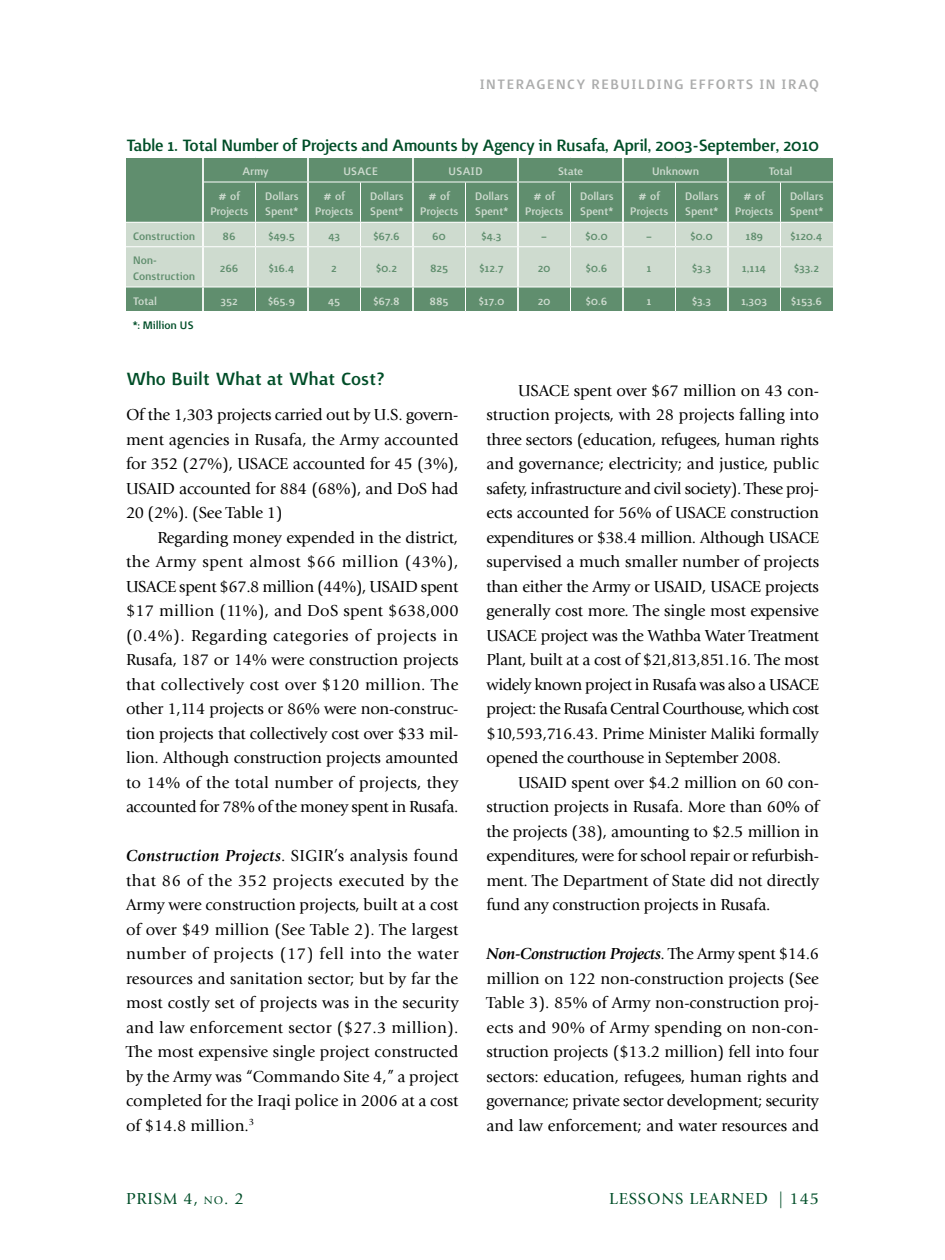
<style>
.page{position:relative;width:945px;height:1260px;background:#fff}
.page>*{position:absolute;margin:0;border:0;box-sizing:border-box;transform-origin:0 0}
.t1{font:500 22.75px "Surface";color:#004e28}
.t2{font:500 21px "Surface";letter-spacing:-.02em;color:#004e28}
.t3{font:500 17.5px "Surface";letter-spacing:.07em;color:#abacac}
.t4{font:16.62px/24.5px "Giovanni Std";letter-spacing:-.015em;color:#000;text-align:justify}
.t5{font:16.62px "Giovanni Std";letter-spacing:.05em;color:#004e28}
.t6{font:500 14px/15.8px "Surface";letter-spacing:-.01em;color:#cedbcf;text-align:center}
.t7{font:500 14px/15.8px "Surface";letter-spacing:-.01em;color:#608e6e}
.t8{font:500 14px "Surface";letter-spacing:-.01em;color:#004e28}
.s1{font-weight:700;font-style:italic}
.s2{font-size:11.72px}
</style>
<div class="page">
<div style="left:126px;top:158px;width:707px;height:24px;background:#608e6e"></div>
<hr style="left:202px;top:158px;width:2px;height:24px;background:#fff">
<hr style="left:307px;top:158px;width:2px;height:24px;background:#fff">
<hr style="left:412px;top:158px;width:2px;height:24px;background:#fff">
<hr style="left:517px;top:158px;width:2px;height:24px;background:#fff">
<hr style="left:622px;top:158px;width:2px;height:24px;background:#fff">
<hr style="left:727px;top:158px;width:2px;height:24px;background:#fff">
<svg style="left:126px;top:182px;width:707px;height:129px;background:#9cb8a3"></svg>
<p class="t3" style="left:479px;top:76px;width:341px">Interagency Rebuilding Efforts In Iraq</p>
<p class="t2" style="left:126px;top:135px;width:695px">Table 1. Total Number of Projects and Amounts by Agency in Rusafa, April, 2003-September, 2010</p>
<p class="t6" style="left:242px;top:164px;width:28px">Army</p>
<p class="t6" style="left:343px;top:164px;width:36px">USACE</p>
<p class="t6" style="left:448px;top:164px;width:36px">USAID</p>
<p class="t6" style="left:558px;top:164px;width:27px">State</p>
<p class="t6" style="left:652px;top:164px;width:49px">Unknown</p>
<p class="t6" style="left:768px;top:164px;width:26px">Total</p>
<p class="t6" style="left:210px;top:188px;width:40px"># of<br>Projects</p>
<p class="t6" style="left:265px;top:188px;width:35px;text-align:left">Dollars<br>Spent*</p>
<p class="t6" style="left:315px;top:188px;width:40px"># of<br>Projects</p>
<p class="t6" style="left:370px;top:188px;width:35px;text-align:left">Dollars<br>Spent*</p>
<p class="t6" style="left:420px;top:188px;width:40px"># of<br>Projects</p>
<p class="t6" style="left:475px;top:188px;width:35px;text-align:left">Dollars<br>Spent*</p>
<p class="t6" style="left:525px;top:188px;width:40px"># of<br>Projects</p>
<p class="t6" style="left:580px;top:188px;width:35px;text-align:left">Dollars<br>Spent*</p>
<p class="t6" style="left:630px;top:188px;width:40px"># of<br>Projects</p>
<p class="t6" style="left:685px;top:188px;width:35px;text-align:left">Dollars<br>Spent*</p>
<p class="t6" style="left:735px;top:188px;width:40px"># of<br>Projects</p>
<p class="t6" style="left:790px;top:188px;width:35px;text-align:left">Dollars<br>Spent*</p>
<p class="t7" style="left:133px;top:228px;width:64px">Construction</p>
<p class="t7" style="left:223px;top:228px;width:15px">86</p>
<p class="t7" style="left:268px;top:228px;width:28px">$49.5</p>
<p class="t7" style="left:328px;top:228px;width:14px">43</p>
<p class="t7" style="left:373px;top:228px;width:28px">$67.6</p>
<p class="t7" style="left:432px;top:228px;width:15px">60</p>
<p class="t7" style="left:482px;top:228px;width:22px">$4.3</p>
<p class="t7" style="left:541px;top:228px;width:8px">–</p>
<p class="t7" style="left:585px;top:228px;width:24px">$0.0</p>
<p class="t7" style="left:646px;top:228px;width:8px">–</p>
<p class="t7" style="left:690px;top:228px;width:24px">$0.0</p>
<p class="t7" style="left:745px;top:228px;width:19px">189</p>
<p class="t7" style="left:791px;top:228px;width:34px">$120.4</p>
<p class="t7" style="left:133px;top:253px;width:64px">Non-<br>Construction</p>
<p class="t7" style="left:220px;top:261px;width:20px">266</p>
<p class="t7" style="left:269px;top:261px;width:27px">$16.4</p>
<p class="t7" style="left:331px;top:261px;width:7px">2</p>
<p class="t7" style="left:376px;top:261px;width:22px">$0.2</p>
<p class="t7" style="left:430px;top:261px;width:20px">825</p>
<p class="t7" style="left:480px;top:261px;width:26px">$12.7</p>
<p class="t7" style="left:538px;top:261px;width:14px">20</p>
<p class="t7" style="left:586px;top:261px;width:23px">$0.6</p>
<p class="t7" style="left:647px;top:261px;width:7px">1</p>
<p class="t7" style="left:692px;top:261px;width:21px">$3.3</p>
<p class="t7" style="left:742px;top:261px;width:26px">1,114</p>
<p class="t7" style="left:794px;top:261px;width:26px">$33.2</p>
<p class="t6" style="left:133px;top:293px;width:26px">Total</p>
<p class="t6" style="left:220px;top:293px;width:19px">352</p>
<p class="t6" style="left:268px;top:293px;width:28px">$65.9</p>
<p class="t6" style="left:328px;top:293px;width:14px">45</p>
<p class="t6" style="left:373px;top:293px;width:28px">$67.8</p>
<p class="t6" style="left:430px;top:293px;width:21px">885</p>
<p class="t6" style="left:479px;top:293px;width:27px">$17.0</p>
<p class="t6" style="left:538px;top:293px;width:14px">20</p>
<p class="t6" style="left:586px;top:293px;width:23px">$0.6</p>
<p class="t6" style="left:647px;top:293px;width:7px">1</p>
<p class="t6" style="left:692px;top:293px;width:21px">$3.3</p>
<p class="t6" style="left:741px;top:293px;width:28px">1,303</p>
<p class="t6" style="left:791px;top:293px;width:32px">$153.6</p>
<p class="t8" style="left:133px;top:319px;width:62px">*: Million US</p>
<h1 class="t1" style="left:126px;top:368px;width:260px">Who Built What at What Cost?</h1>
<p class="t4" style="left:126px;top:402px;width:334px">Of the 1,303 projects carried out by U.S. govern&shy;ment agencies in Rusafa, the Army accounted for 352 (27%), USACE accounted for 45 (3%), USAID accounted for 884 (68%), and DoS had 20 (2%). (See Table 1)</p>
<p class="t4" style="left:126px;top:525px;width:334px;text-indent:32px">Regarding money expended in the district, the Army spent almost $66 million (43%), USACE spent $67.8 million (44%), USAID spent $17 million (11%), and DoS spent $638,000 (0.4%). Regarding categories of projects in Rusafa, 187 or 14% were construction projects that collectively cost over $120 million. The other 1,114 projects or 86% were non-construc&shy;tion projects that collectively cost over $33 mil&shy;lion. Although construction projects amounted to 14% of the total number of projects, they accounted for 78% of the money spent in Rusafa.</p>
<p class="t4" style="left:126px;top:844px;width:334px"><span class="s1">Construction Projects</span>. SIGIR’s analysis found that 86 of the 352 projects executed by the Army were construction projects, built at a cost of over $49 million (See Table 2). The largest number of projects (17) fell into the water resources and sanitation sector; but by far the most costly set of projects was in the security and law enforcement sector ($27.3 million).<br>The most expensive single project constructed by the Army was “Commando Site 4,” a project completed for the Iraqi police in 2006 at a cost of $14.8 million.<sup>3</sup></p>
<p class="t4" style="left:486px;top:378px;width:334px;text-indent:32px">USACE spent over $67 million on 43 con&shy;struction projects, with 28 projects falling into three sectors (education, refugees, human rights and governance; electricity; and justice, public safety, infrastructure and civil society). These proj&shy;ects accounted for 56% of USACE construction expenditures or $38.4 million. Although USACE supervised a much smaller number of projects than either the Army or USAID, USACE projects generally cost more. The single most expensive USACE project was the Wathba Water Treatment Plant, built at a cost of $21,813,851.16. The most widely known project in Rusafa was also a USACE project: the Rusafa Central Courthouse, which cost $10,593,716.43. Prime Minister Maliki formally opened the courthouse in September 2008.</p>
<p class="t4" style="left:486px;top:770px;width:334px;text-indent:32px">USAID spent over $4.2 million on 60 con&shy;struction projects in Rusafa. More than 60% of the projects (38), amounting to $2.5 million in expenditures, were for school repair or refurbish&shy;ment. The Department of State did not directly fund any construction projects in Rusafa.</p>
<p class="t4" style="left:486px;top:942px;width:334px"><span class="s1">Non-Construction Projects</span>. The Army spent $14.6 million on 122 non-construction projects (See Table 3). 85% of Army non-construction proj&shy;ects and 90% of Army spending on non-con&shy;struction projects ($13.2 million) fell into four sectors: education, refugees, human rights and governance; private sector development; security and law enforcement; and water resources and</p>
<p class="t5" style="left:126px;top:1189px;width:119px">PRISM 4, <span class="s2">no</span>. 2</p>
<p class="t5" style="left:609px;top:1189px;width:211px">lessons learned | 145</p>
</div>
